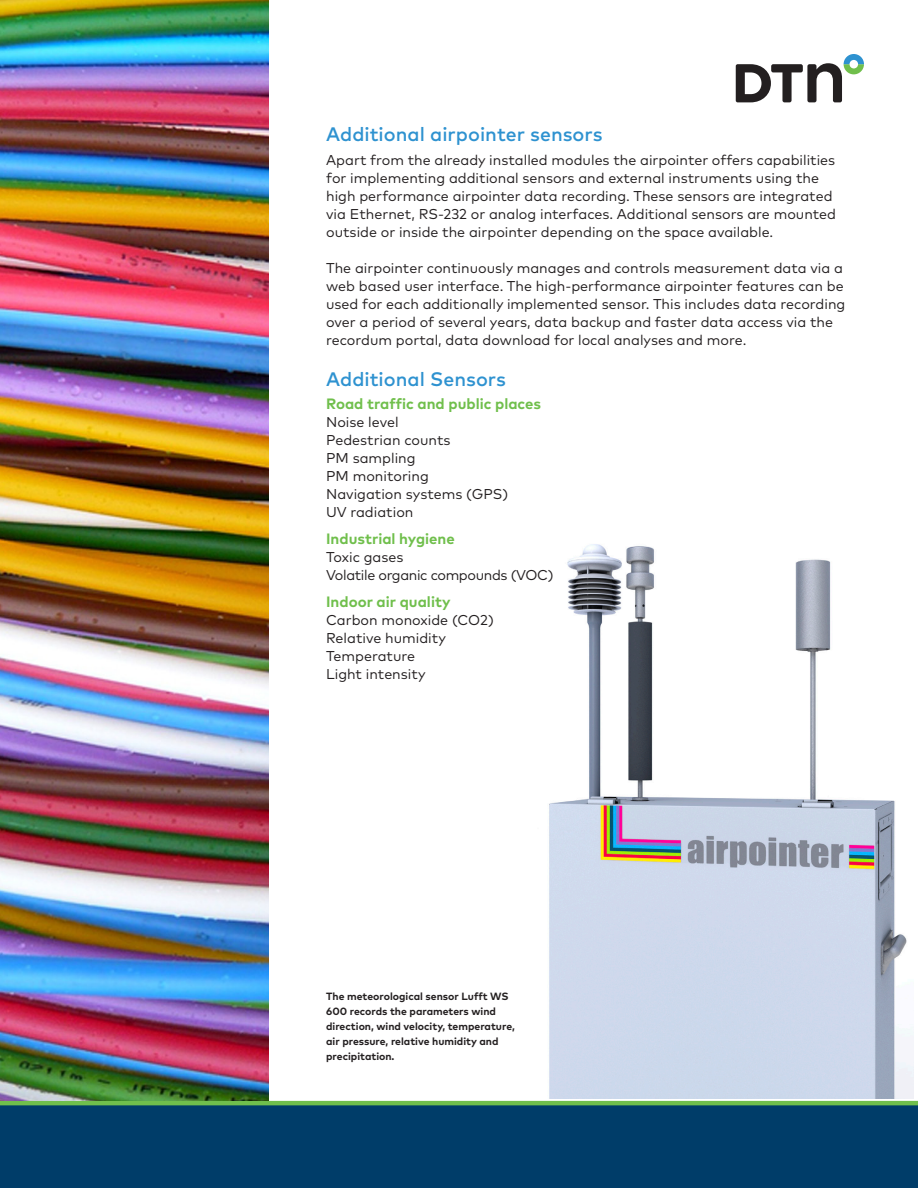
<style>
.page{position:relative;width:918px;height:1188px;background:#fff}
.page>*{position:absolute;margin:0;border:0;box-sizing:border-box;transform-origin:0 0}
.Subhead{font:500 19.5px "Mark Pro";color:#2e92d0}
.Body{font:700 15px "Mark Pro";color:#70bf4c}
.Body-2{font:14.25px/18px "Mark Pro";color:#231f20}
.Body-3{font:14.25px "Mark Pro";letter-spacing:-.025em;color:#231f20}
.Body-4{font:700 10.5px/15px "Mark Pro";color:#231f20}
</style>
<div class="page">
<div style="left:0;top:1105px;width:918px;height:83px;background:#003d69"></div>
<svg style="left:736px;top:54px;width:128px;height:48px"></svg>
<hr style="left:0;top:1101px;width:918px;height:4px;background:#70bf4c">
<img style="left:549px;top:544px;width:365px;height:555px">
<img style="left:0;top:0;width:269px;height:1101px">
<p class="Subhead" style="left:326px;top:120px;width:278px">Additional airpointer sensors</p>
<p class="Body-2" style="left:326px;top:149px;width:511px">Apart from the already installed modules the airpointer offers capabilities for implementing additional sensors and external instruments using the high performance airpointer data recording. These sensors are integrated via Ethernet, RS-232 or analog interfaces. Additional sensors are mounted outside or inside the airpointer depending on the space available.</p>
<p class="Body-2" style="left:326px;top:257px;width:521px">The airpointer continuously manages and controls measurement data via a web based user interface. The high-performance airpointer features can be used for each additionally implemented sensor. This includes data recording over a period of several years, data backup and faster data access via the recordum portal, data download for local analyses and more.</p>
<p class="Subhead" style="left:326px;top:364px;width:181px">Additional Sensors</p>
<p class="Body" style="left:326px;top:393px;width:217px">Road traffic and public places</p>
<p class="Body-2" style="left:326px;top:412px;width:74px">Noise level</p>
<p class="Body-2" style="left:326px;top:430px;width:126px">Pedestrian counts</p>
<p class="Body-2" style="left:326px;top:448px;width:91px">PM sampling</p>
<p class="Body-2" style="left:326px;top:466px;width:104px">PM monitoring</p>
<p class="Body-2" style="left:326px;top:484px;width:184px">Navigation systems (GPS)</p>
<p class="Body-2" style="left:326px;top:502px;width:89px">UV radiation</p>
<p class="Body" style="left:326px;top:528px;width:130px">Industrial hygiene</p>
<p class="Body-2" style="left:326px;top:547px;width:79px">Toxic gases</p>
<p class="Body-3" style="left:326px;top:565px;width:229px">Volatile organic compounds (VOC)</p>
<p class="Body" style="left:326px;top:591px;width:126px">Indoor air quality</p>
<p class="Body-2" style="left:326px;top:610px;width:169px">Carbon monoxide (CO2)</p>
<p class="Body-2" style="left:326px;top:628px;width:121px">Relative humidity</p>
<p class="Body-2" style="left:326px;top:646px;width:90px">Temperature</p>
<p class="Body-2" style="left:326px;top:664px;width:101px">Light intensity</p>
<p class="Body-4" style="left:326px;top:988px;width:190px">The meteorological sensor Lufft WS<br>600 records the parameters wind direction, wind velocity, temperature, air pressure, relative humidity and precipitation.</p>
</div>
